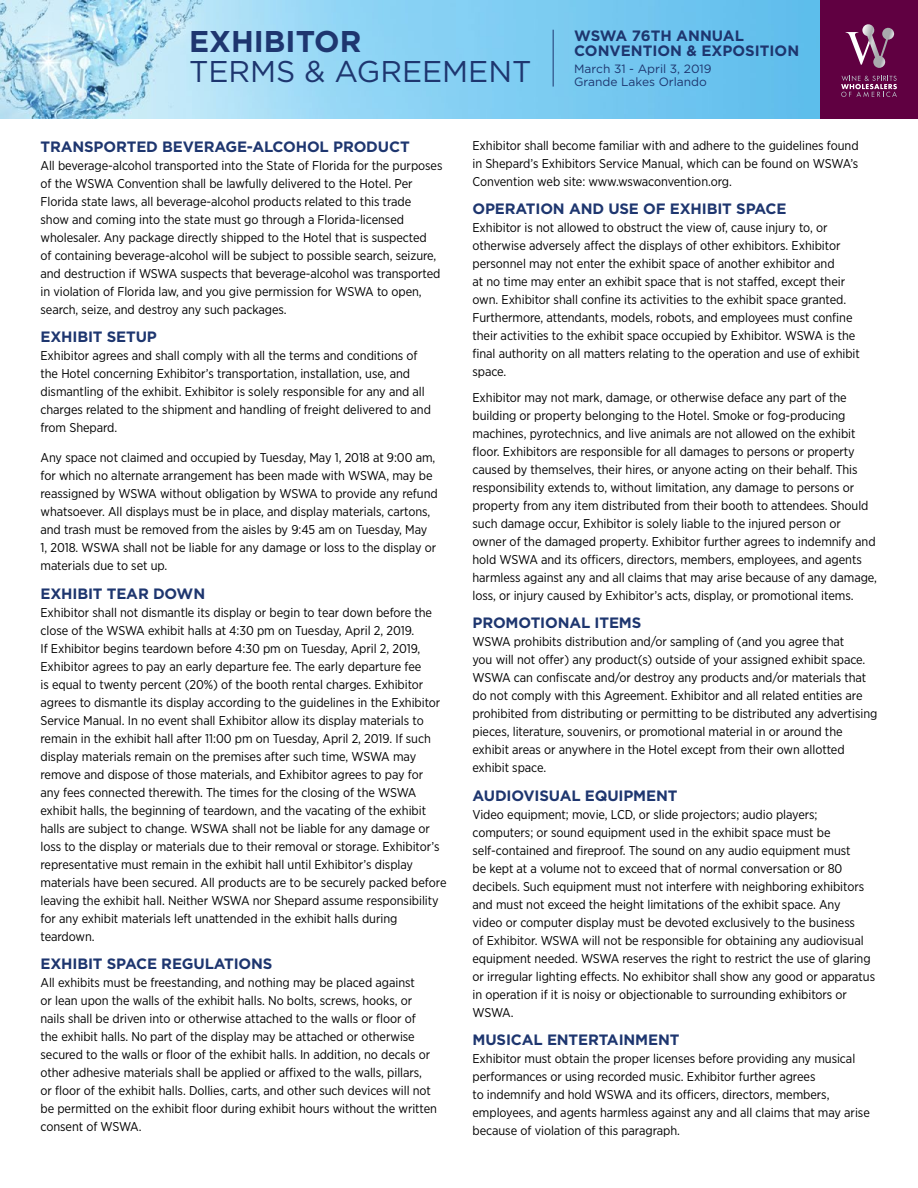
<style>
.page{position:relative;width:918px;height:1188px;background:#fff}
.page>*{position:absolute;margin:0;border:0;box-sizing:border-box;transform-origin:0 0}
.t1{font:30px "Gotham";color:#1e366f}
.t2{font:700 30px "Gotham";color:#1e366f}
.t3{font:700 15px/15px "Gotham";letter-spacing:-.01em;color:#1e366f}
.t4{font:12.75px/18px "Gotham Narrow";letter-spacing:-.005em;color:#000}
.t5{font:12px/13.5px "Gotham";color:#1e366f}
</style>
<div class="page">
<img style="left:0;top:0;width:821px;height:118px">
<div style="left:821px;top:0;width:97px;height:118px;background:#600041"></div>
<svg style="left:846px;top:24px;width:48px;height:44px"></svg>
<svg style="left:841px;top:76px;width:56px;height:21px"></svg>
<hr style="left:553px;top:30px;width:1px;height:57px;background:#1e366f">
<h1 class="t2" style="left:189px;top:24px;width:174px">EXHIBITOR</h1>
<h1 class="t1" style="left:189px;top:55px;width:344px">TERMS &amp; AGREEMENT</h1>
<p class="t3" style="left:574px;top:28px;width:227px">WSWA 76TH ANNUAL<br>CONVENTION &amp; EXPOSITION</p>
<p class="t5" style="left:574px;top:61px;width:139px">March 31 - April 3, 2019<br>Grande Lakes Orlando</p>
<p class="t3" style="left:40px;top:139px;width:371px">TRANSPORTED BEVERAGE-ALCOHOL PRODUCT</p>
<p class="t4" style="left:40px;top:156px;width:404px">All beverage-alcohol transported into the State of Florida for the purposes of the WSWA Convention shall be lawfully delivered to the Hotel. Per Florida state laws, all beverage-alcohol products related to this trade show and coming into the state must go through a Florida-licensed wholesaler. Any package directly shipped to the Hotel that is suspected<br>of containing beverage-alcohol will be subject to possible search, seizure, and destruction if WSWA suspects that beverage-alcohol was transported in violation of Florida law, and you give permission for WSWA to open, search, seize, and destroy any such packages.</p>
<p class="t3" style="left:40px;top:329px;width:118px">EXHIBIT SETUP</p>
<p class="t4" style="left:40px;top:347px;width:392px">Exhibitor agrees and shall comply with all the terms and conditions of the Hotel concerning Exhibitor’s transportation, installation, use, and dismantling of the exhibit. Exhibitor is solely responsible for any and all charges related to the shipment and handling of freight delivered to and from Shepard.</p>
<p class="t4" style="left:40px;top:449px;width:399px">Any space not claimed and occupied by Tuesday, May 1, 2018 at 9:00 am, for which no alternate arrangement has been made with WSWA, may be reassigned by WSWA without obligation by WSWA to provide any refund whatsoever. All displays must be in place, and display materials, cartons, and trash must be removed from the aisles by 9:45 am on Tuesday, May<br>1, 2018. WSWA shall not be liable for any damage or loss to the display or materials due to set up.</p>
<p class="t3" style="left:40px;top:586px;width:166px">EXHIBIT TEAR DOWN</p>
<p class="t4" style="left:40px;top:603px;width:408px">Exhibitor shall not dismantle its display or begin to tear down before the close of the WSWA exhibit halls at 4:30 pm on Tuesday, April 2, 2019.<br>If Exhibitor begins teardown before 4:30 pm on Tuesday, April 2, 2019, Exhibitor agrees to pay an early departure fee. The early departure fee<br>is equal to twenty percent (20%) of the booth rental charges. Exhibitor agrees to dismantle its display according to the guidelines in the Exhibitor Service Manual. In no event shall Exhibitor allow its display materials to remain in the exhibit hall after 11:00 pm on Tuesday, April 2, 2019. If such display materials remain on the premises after such time, WSWA may remove and dispose of those materials, and Exhibitor agrees to pay for<br>any fees connected therewith. The times for the closing of the WSWA exhibit halls, the beginning of teardown, and the vacating of the exhibit halls are subject to change. WSWA shall not be liable for any damage or loss to the display or materials due to their removal or storage. Exhibitor’s representative must remain in the exhibit hall until Exhibitor’s display materials have been secured. All products are to be securely packed before leaving the exhibit hall. Neither WSWA nor Shepard assume responsibility for any exhibit materials left unattended in the exhibit halls during teardown.</p>
<p class="t3" style="left:40px;top:956px;width:234px">EXHIBIT SPACE REGULATIONS</p>
<p class="t4" style="left:40px;top:974px;width:398px">All exhibits must be freestanding, and nothing may be placed against<br>or lean upon the walls of the exhibit halls. No bolts, screws, hooks, or nails shall be driven into or otherwise attached to the walls or floor of<br>the exhibit halls. No part of the display may be attached or otherwise secured to the walls or floor of the exhibit halls. In addition, no decals or other adhesive materials shall be applied or affixed to the walls, pillars,<br>or floor of the exhibit halls. Dollies, carts, and other such devices will not be permitted on the exhibit floor during exhibit hours without the written consent of WSWA.</p>
<p class="t4" style="left:472px;top:136px;width:388px;text-align:justify">Exhibitor shall become familiar with and adhere to the guidelines found in Shepard’s Exhibitors Service Manual, which can be found on WSWA’s Convention web site: www.wswaconvention.org.</p>
<p class="t3" style="left:472px;top:201px;width:316px">OPERATION AND USE OF EXHIBIT SPACE</p>
<p class="t4" style="left:472px;top:218px;width:389px">Exhibitor is not allowed to obstruct the view of, cause injury to, or otherwise adversely affect the displays of other exhibitors. Exhibitor personnel may not enter the exhibit space of another exhibitor and<br>at no time may enter an exhibit space that is not staffed, except their own. Exhibitor shall confine its activities to the exhibit space granted.<br>Furthermore, attendants, models, robots, and employees must confine their activities to the exhibit space occupied by Exhibitor. WSWA is the final authority on all matters relating to the operation and use of exhibit space.</p>
<p class="t4" style="left:472px;top:388px;width:406px">Exhibitor may not mark, damage, or otherwise deface any part of the building or property belonging to the Hotel. Smoke or fog-producing machines, pyrotechnics, and live animals are not allowed on the exhibit floor. Exhibitors are responsible for all damages to persons or property caused by themselves, their hires, or anyone acting on their behalf. This responsibility extends to, without limitation, any damage to persons or property from any item distributed from their booth to attendees. Should such damage occur, Exhibitor is solely liable to the injured person or owner of the damaged property. Exhibitor further agrees to indemnify and hold WSWA and its officers, directors, members, employees, and agents harmless against any and all claims that may arise because of any damage, loss, or injury caused by Exhibitor’s acts, display, or promotional items.</p>
<p class="t3" style="left:472px;top:615px;width:170px">PROMOTIONAL ITEMS</p>
<p class="t4" style="left:472px;top:632px;width:407px">WSWA prohibits distribution and/or sampling of (and you agree that<br>you will not offer) any product(s) outside of your assigned exhibit space.<br>WSWA can confiscate and/or destroy any products and/or materials that do not comply with this Agreement. Exhibitor and all related entities are prohibited from distributing or permitting to be distributed any advertising pieces, literature, souvenirs, or promotional material in or around the exhibit areas or anywhere in the Hotel except from their own allotted exhibit space.</p>
<p class="t3" style="left:472px;top:788px;width:206px">AUDIOVISUAL EQUIPMENT</p>
<p class="t4" style="left:472px;top:805px;width:404px">Video equipment; movie, LCD, or slide projectors; audio players; computers; or sound equipment used in the exhibit space must be self-contained and fireproof. The sound on any audio equipment must<br>be kept at a volume not to exceed that of normal conversation or 80 decibels. Such equipment must not interfere with neighboring exhibitors and must not exceed the height limitations of the exhibit space. Any<br>video or computer display must be devoted exclusively to the business<br>of Exhibitor. WSWA will not be responsible for obtaining any audiovisual equipment needed. WSWA reserves the right to restrict the use of glaring or irregular lighting effects. No exhibitor shall show any good or apparatus in operation if it is noisy or objectionable to surrounding exhibitors or WSWA.</p>
<p class="t3" style="left:472px;top:1032px;width:208px">MUSICAL ENTERTAINMENT</p>
<p class="t4" style="left:472px;top:1049px;width:399px">Exhibitor must obtain the proper licenses before providing any musical performances or using recorded music. Exhibitor further agrees<br>to indemnify and hold WSWA and its officers, directors, members, employees, and agents harmless against any and all claims that may arise because of violation of this paragraph.</p>
</div>
